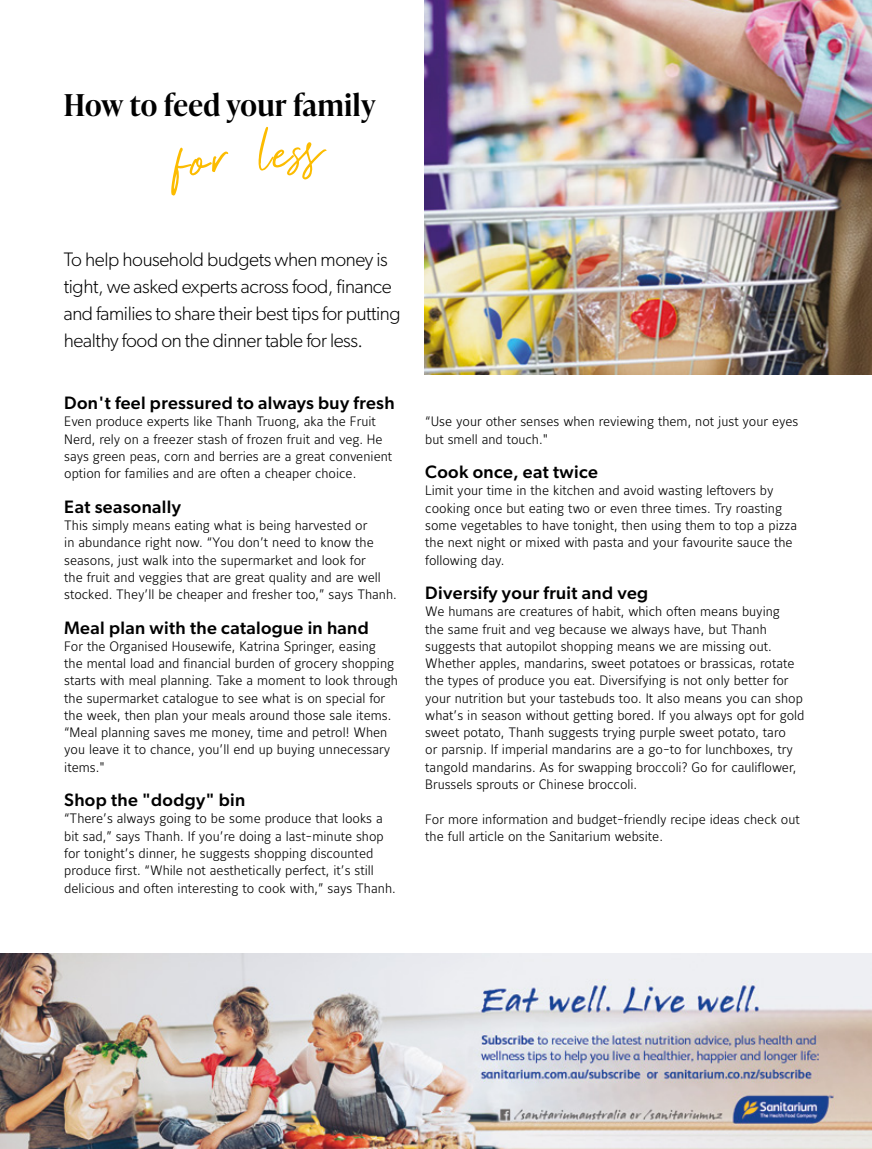
<style>
.page{position:relative;width:872px;height:1149px;background:#fff}
.page>*{position:absolute;margin:0;border:0;box-sizing:border-box;transform-origin:0 0}
.t1{font:91.5px "Aurelie Smith Script";color:#fcbc00}
.t2{font:600 30px "Ivy Presto Headline";letter-spacing:.015em;color:#000}
.t3{font:300 19.5px/27px "Gibson";letter-spacing:-.02em;color:#000}
.t4{font:500 18px "Gibson";letter-spacing:.02em;color:#000}
.t5{font:13.5px/17.2px "Maurea Light Tf";color:#000}
</style>
<div class="page">
<img style="left:424px;top:0;width:448px;height:374px">
<img style="left:0;top:953px;width:872px;height:195px">
<h2 class="t2" style="left:64px;top:83px;width:313px">How to feed your family</h2>
<h1 class="t1" style="left:171px;top:112px;width:166px;rotate:-5deg">for less</h1>
<h3 class="t3" style="left:64px;top:245px;width:338px">To help household budgets when money is tight, we asked experts across food, finance and families to share their best tips for putting healthy food on the dinner table for less.</h3>
<h3 class="t4" style="left:64px;top:392px;width:332px">Don't feel pressured to always buy fresh</h3>
<p class="t5" style="left:64px;top:413px;width:329px">Even produce experts like Thanh Truong, aka the Fruit Nerd, rely on a freezer stash of frozen fruit and veg. He says green peas, corn and berries are a great convenient option for families and are often a cheaper choice.</p>
<h3 class="t4" style="left:64px;top:495px;width:118px">Eat seasonally</h3>
<p class="t5" style="left:64px;top:517px;width:334px">This simply means eating what is being harvested or<br>in abundance right now. “You don’t need to know the seasons, just walk into the supermarket and look for<br>the fruit and veggies that are great quality and are well stocked. They’ll be cheaper and fresher too,” says Thanh.</p>
<h3 class="t4" style="left:64px;top:616px;width:306px">Meal plan with the catalogue in hand</h3>
<p class="t5" style="left:64px;top:638px;width:335px">For the Organised Housewife, Katrina Springer, easing<br>the mental load and financial burden of grocery shopping starts with meal planning. Take a moment to look through the supermarket catalogue to see what is on special for the week, then plan your meals around those sale items. “Meal planning saves me money, time and petrol! When you leave it to chance, you’ll end up buying unnecessary items."</p>
<h3 class="t4" style="left:64px;top:789px;width:182px">Shop the "dodgy" bin</h3>
<p class="t5" style="left:64px;top:810px;width:333px">“There’s always going to be some produce that looks a bit sad,” says Thanh. If you’re doing a last-minute shop for tonight’s dinner, he suggests shopping discounted produce first. “While not aesthetically perfect, it’s still delicious and often interesting to cook with,” says Thanh.</p>
<p class="t5" style="left:425px;top:413px;width:375px">“Use your other senses when reviewing them, not just your eyes but smell and touch."</p>
<h3 class="t4" style="left:425px;top:461px;width:174px">Cook once, eat twice</h3>
<p class="t5" style="left:425px;top:482px;width:373px">Limit your time in the kitchen and avoid wasting leftovers by cooking once but eating two or even three times. Try roasting some vegetables to have tonight, then using them to top a pizza the next night or mixed with pasta and your favourite sauce the following day.</p>
<h3 class="t4" style="left:425px;top:582px;width:224px">Diversify your fruit and veg</h3>
<p class="t5" style="left:425px;top:603px;width:381px">We humans are creatures of habit, which often means buying<br>the same fruit and veg because we always have, but Thanh suggests that autopilot shopping means we are missing out.<br>Whether apples, mandarins, sweet potatoes or brassicas, rotate the types of produce you eat. Diversifying is not only better for your nutrition but your tastebuds too. It also means you can shop what’s in season without getting bored. If you always opt for gold sweet potato, Thanh suggests trying purple sweet potato, taro<br>or parsnip. If imperial mandarins are a go-to for lunchboxes, try tangold mandarins. As for swapping broccoli? Go for cauliflower, Brussels sprouts or Chinese broccoli.</p>
<p class="t5" style="left:425px;top:810px;width:376px">For more information and budget-friendly recipe ideas check out the full article on the Sanitarium website.</p>
</div>
